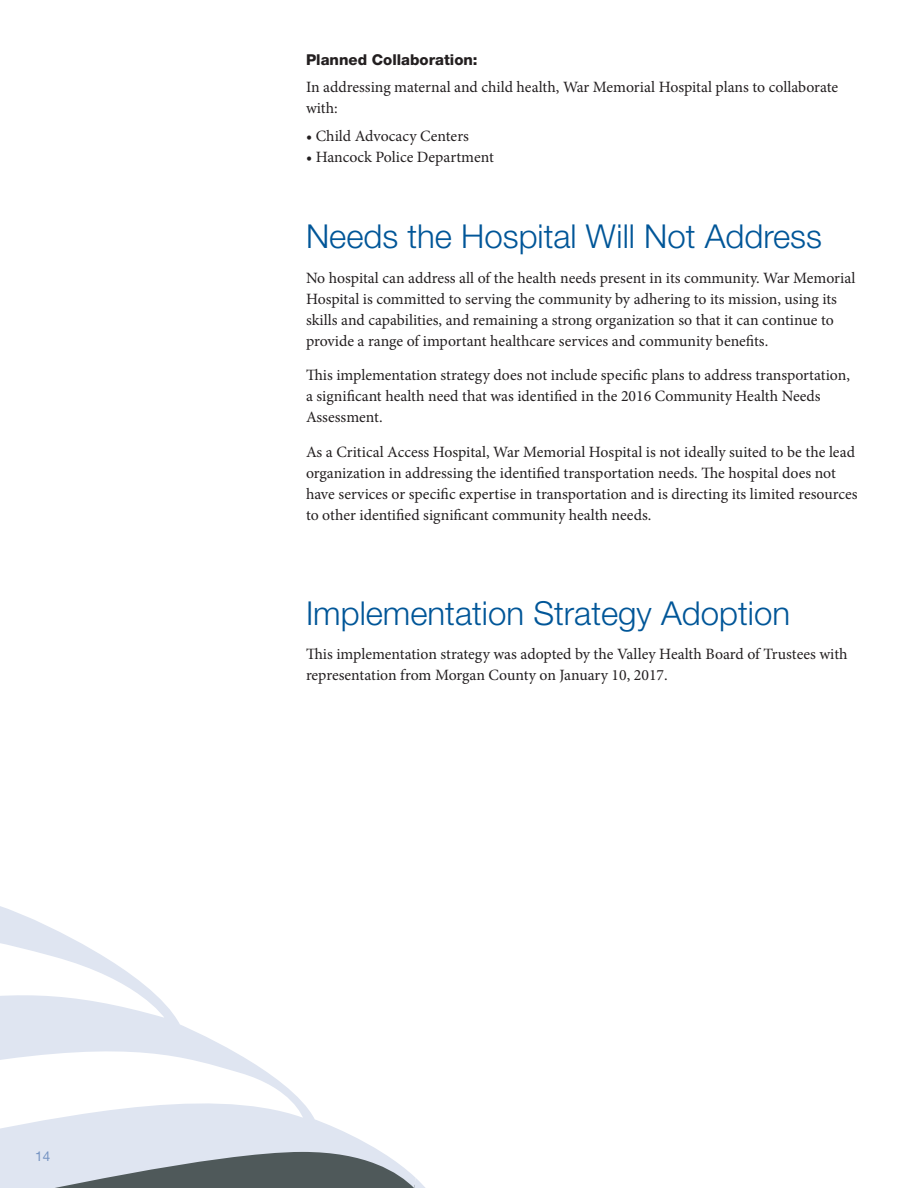
<style>
.page{position:relative;width:918px;height:1188px;background:#fff}
.page>*{position:absolute;margin:0;border:0;box-sizing:border-box;transform-origin:0 0}
.t1{font:300 33px "Helvetica Neue LT Std";color:#015698}
.t2{font:15.75px/21px "Minion Pro";color:#231f20}
.t3{font:800 15px "Helvetica Neue LT Std";color:#231f20}
.t4{font:13.5px "Helvetica Neue LT Std";color:#7593c2}
</style>
<div class="page">
<svg style="left:0;top:906px;width:416px;height:282px"></svg>
<p class="t4" style="left:35px;top:1148px;width:17px">14</p>
<p class="t3" style="left:306px;top:50px;width:173px">Planned Collaboration:</p>
<p class="t2" style="left:306px;top:77px;width:534px">In addressing maternal and child health, War Memorial Hospital plans to collaborate with:</p>
<p class="t2" style="left:306px;top:126px;width:164px">• Child Advocacy Centers</p>
<p class="t2" style="left:306px;top:147px;width:189px">• Hancock Police Department</p>
<h1 class="t1" style="left:306px;top:216px;width:518px">Needs the Hospital Will Not Address</h1>
<p class="t2" style="left:306px;top:267px;width:551px">No hospital can address all of the health needs present in its community. War Memorial Hospital is committed to serving the community by adhering to its mission, using its skills and capabilities, and remaining a strong organization so that it can continue to provide a range of important healthcare services and community benefits.</p>
<p class="t2" style="left:306px;top:365px;width:545px">This implementation strategy does not include specific plans to address transportation, a significant health need that was identified in the 2016 Community Health Needs<br>Assessment.</p>
<p class="t2" style="left:306px;top:441px;width:553px">As a Critical Access Hospital, War Memorial Hospital is not ideally suited to be the lead organization in addressing the identified transportation needs. The hospital does not have services or specific expertise in transportation and is directing its limited resources to other identified significant community health needs.</p>
<h1 class="t1" style="left:306px;top:593px;width:486px">Implementation Strategy Adoption</h1>
<p class="t2" style="left:306px;top:644px;width:543px">This implementation strategy was adopted by the Valley Health Board of Trustees with representation from Morgan County on January 10, 2017.</p>
</div>
